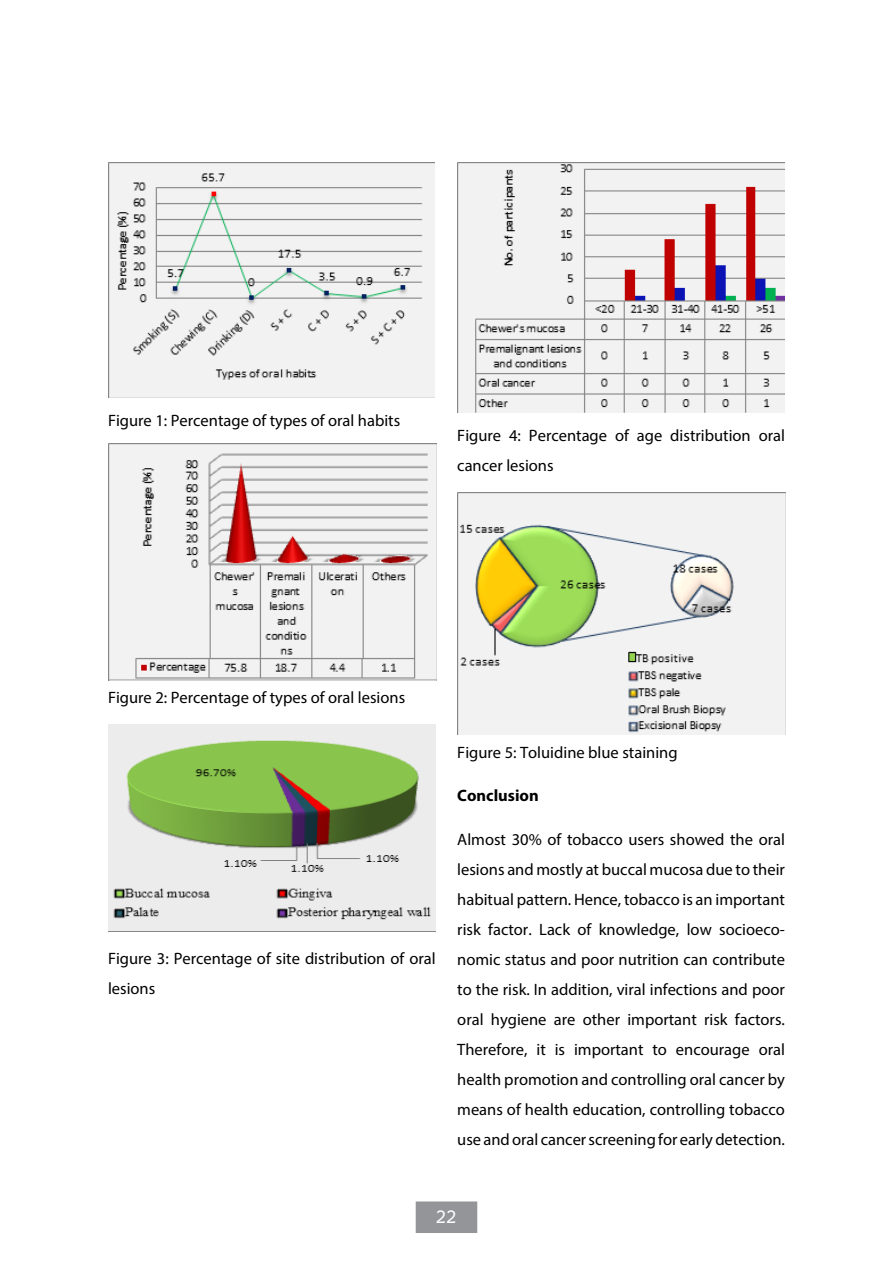
<style>
.page{position:relative;width:893px;height:1263px;background:#fff}
.page>*{position:absolute;margin:0;border:0;box-sizing:border-box;transform-origin:0 0}
.t1{font:18px "Maiandra GD";color:#fff}
.t2{font:16.5px/30px "Myriad Pro";color:#000}
.t3{font:700 16.5px "Myriad Pro";color:#000}
</style>
<div class="page">
<div style="left:416px;top:1201px;width:61px;height:32px;background:#939598;border:2px solid #939598"></div>
<img style="left:109px;top:163px;width:326px;height:234px">
<img style="left:109px;top:444px;width:327px;height:236px">
<img style="left:108px;top:725px;width:327px;height:206px">
<img style="left:458px;top:163px;width:327px;height:250px">
<img style="left:458px;top:492px;width:327px;height:243px">
<p class="t2" style="left:108px;top:405px;width:294px">Figure 1: Percentage of types of oral habits</p>
<p class="t2" style="left:457px;top:420px;width:329px">Figure 4: Percentage of age distribution oral cancer lesions</p>
<p class="t2" style="left:108px;top:682px;width:299px">Figure 2: Percentage of types of oral lesions</p>
<p class="t2" style="left:108px;top:943px;width:329px">Figure 3: Percentage of site distribution of oral lesions</p>
<p class="t2" style="left:457px;top:737px;width:222px">Figure 5: Toluidine blue staining</p>
<p class="t3" style="left:457px;top:785px;width:83px">Conclusion</p>
<p class="t2" style="left:457px;top:824px;width:329px;text-align:justify">Almost 30% of tobacco users showed the oral lesions and mostly at buccal mucosa due to their habitual pattern. Hence, tobacco is an important risk factor. Lack of knowledge, low socioeco&shy;nomic status and poor nutrition can contribute to the risk. In addition, viral infections and poor oral hygiene are other important risk factors.<br>Therefore, it is important to encourage oral health promotion and controlling oral cancer by means of health education, controlling tobacco use and oral cancer screening for early detection.</p>
<p class="t1" style="left:436px;top:1206px;width:22px">22</p>
</div>
